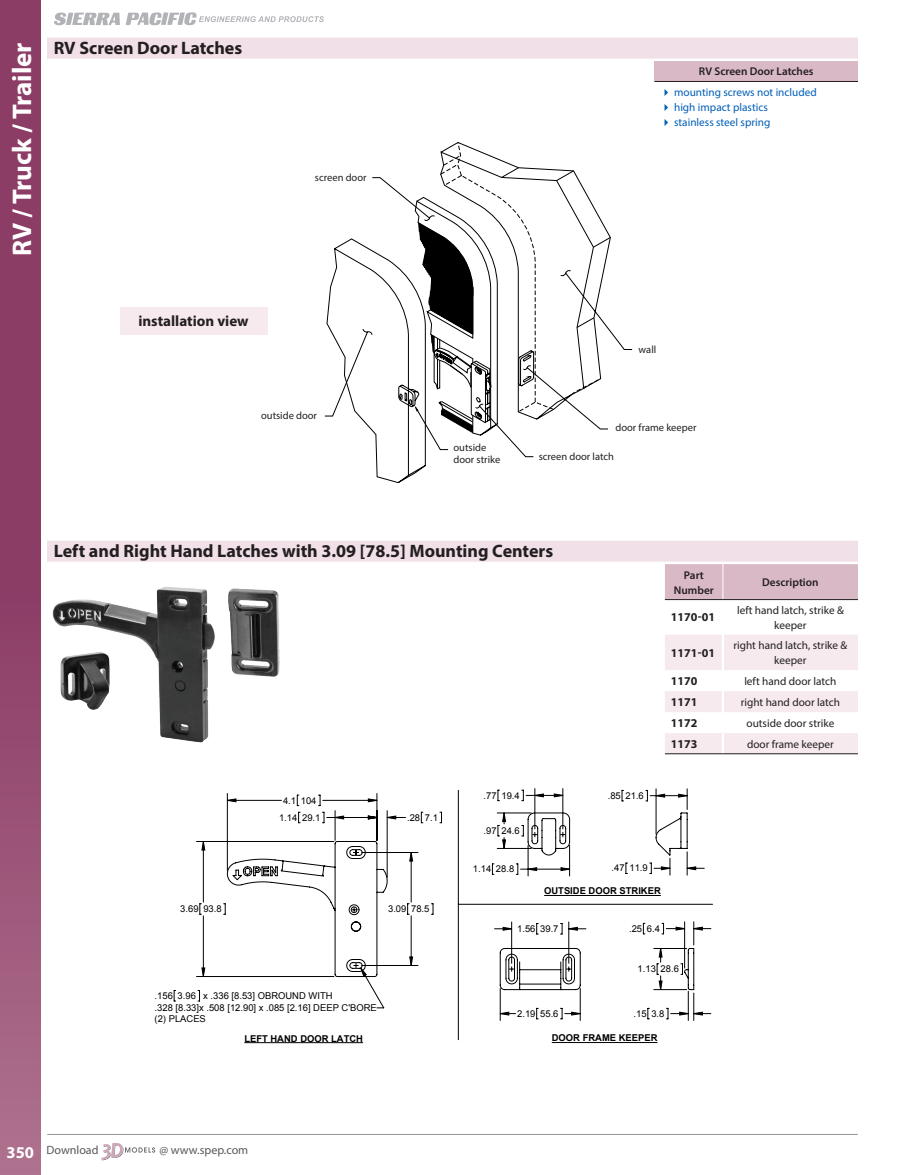
<style>
.page{position:relative;width:905px;height:1175px;background:#fff}
.page>*{position:absolute;margin:0;border:0;box-sizing:border-box;transform-origin:0 0}
.t1{font:700 27px "Myriad Pro";color:#fff}
.H1-PB{font:700 18px "Myriad Pro";color:#231f20}
.sub__headline{font:700 15px "Myriad Pro";color:#231f20}
.Table_Part{font:700 12px "Myriad Pro";color:#231f20}
.t2{font:12px "Myriad Pro";color:#57585a}
.Table_Cell{font:11.25px/15px "Myriad Pro";color:#231f20;text-align:center}
.t3{font:11.25px "Myriad Pro";color:#005fb9}
.Table_Header{font:600 11.25px/15px "Myriad Pro";color:#231f20;text-align:center}
.captions{font:10.5px "Myriad Pro";color:#231f20}
.t4{font:9.45px/12.1px "Arial";color:#000}
.t5{font:700 9.45px "Arial";color:#000}
.s1{font-weight:700;font-size:16.5px;color:#fff}
</style>
<div class="page">
<div style="left:0;top:0;width:40px;height:1174px;background:linear-gradient(to bottom,#83305c,#a66484)"></div>
<svg style="left:54px;top:13px;width:66px;height:12px"></svg>
<svg style="left:126px;top:12px;width:198px;height:13px"></svg>
<svg style="left:101px;top:1143px;width:54px;height:17px"></svg>
<hr style="left:47px;top:1134px;width:810px;height:1px;background:#939598">
<div style="left:47px;top:38px;width:811px;height:21px;background:#f1e0e7"></div>
<div style="left:47px;top:540px;width:811px;height:21px;background:#f1e0e7"></div>
<div style="left:654px;top:61px;width:204px;height:20px;background:#dab9c7"></div>
<hr style="left:654px;top:81px;width:204px;height:1px;background:#231f20">
<div style="left:665px;top:564px;width:193px;height:35px;background:#dab9c7"></div>
<hr style="left:722px;top:564px;width:1px;height:35px;background:#fff">
<svg style="left:665px;top:635px;width:193px;height:120px"></svg>
<hr style="left:721px;top:634px;width:3px;height:36px;background:#fff">
<hr style="left:721px;top:670px;width:3px;height:21px;background:#fff">
<hr style="left:721px;top:691px;width:3px;height:21px;background:#fff">
<hr style="left:721px;top:712px;width:3px;height:21px;background:#fff">
<hr style="left:721px;top:733px;width:3px;height:20px;background:#fff">
<hr style="left:665px;top:599px;width:58px;height:1px;background:#231f20">
<hr style="left:723px;top:599px;width:135px;height:1px;background:#231f20">
<hr style="left:665px;top:753px;width:58px;height:1px;background:#231f20">
<hr style="left:723px;top:753px;width:135px;height:1px;background:#231f20">
<svg style="left:375px;top:450px;width:51px;height:33px"></svg>
<svg style="left:324px;top:177px;width:308px;height:273px"></svg>
<svg style="left:398px;top:142px;width:212px;height:315px"></svg>
<div style="left:120px;top:307px;width:147px;height:27px;background:#f6eaef"></div>
<img style="left:52px;top:587px;width:163px;height:156px">
<img style="left:228px;top:588px;width:52px;height:89px">
<img style="left:56px;top:648px;width:59px;height:64px">
<hr style="left:244px;top:1042px;width:119px;height:1px;background:#000">
<hr style="left:551px;top:1042px;width:106px;height:1px;background:#000">
<hr style="left:458px;top:790px;width:1px;height:249px;background:#000">
<hr style="left:458px;top:904px;width:254px;height:1px;background:#000">
<svg style="left:174px;top:990px;width:2px;height:11px"></svg>
<svg style="left:202px;top:794px;width:500px;height:221px"></svg>
<svg style="left:224px;top:840px;width:164px;height:137px"></svg>
<svg style="left:521px;top:812px;width:49px;height:43px"></svg>
<svg style="left:499px;top:947px;width:82px;height:43px"></svg>
<svg style="left:655px;top:812px;width:33px;height:44px"></svg>
<svg style="left:681px;top:947px;width:13px;height:43px"></svg>
<h1 class="t1" style="left:4px;top:256px;width:215px;rotate:-90deg">RV / Truck / Trailer</h1>
<p class="H1-PB" style="left:54px;top:36px;width:190px">RV Screen Door Latches</p>
<p class="sub__headline" style="left:138px;top:312px;width:112px">installation view</p>
<p class="captions" style="left:315px;top:171px;width:53px">screen door</p>
<p class="captions" style="left:261px;top:409px;width:57px">outside door</p>
<p class="Table_Header" style="left:699px;top:64px;width:116px">RV Screen Door Latches</p>
<p class="t3" style="left:674px;top:85px;width:144px">mounting screws not included</p>
<p class="t3" style="left:674px;top:100px;width:95px">high impact plastics</p>
<p class="t3" style="left:674px;top:115px;width:98px">stainless steel spring</p>
<p class="captions" style="left:453px;top:441px;width:34px">outside</p>
<p class="captions" style="left:453px;top:453px;width:48px">door strike</p>
<p class="captions" style="left:638px;top:343px;width:19px">wall</p>
<p class="captions" style="left:615px;top:421px;width:82px">door frame keeper</p>
<p class="captions" style="left:538px;top:450px;width:77px">screen door latch</p>
<h1 class="H1-PB" style="left:54px;top:539px;width:501px">Left and Right Hand Latches with 3.09 [78.5] Mounting Centers</h1>
<p class="t4" style="left:283px;top:794px;width:35px">4.1 104</p>
<p class="t4" style="left:279px;top:811px;width:43px">1.14 29.1</p>
<p class="t4" style="left:407px;top:811px;width:32px">.28 7.1</p>
<p class="t4" style="left:483px;top:789px;width:38px">.77 19.4</p>
<p class="t4" style="left:483px;top:824px;width:38px">.97 24.6</p>
<p class="t4" style="left:473px;top:863px;width:43px">1.14 28.8</p>
<p class="t4" style="left:607px;top:789px;width:38px">.85 21.6</p>
<p class="Table_Header" style="left:674px;top:567px;width:41px">Part<br>Number</p>
<p class="Table_Header" style="left:762px;top:574px;width:58px">Description</p>
<p class="Table_Part" style="left:671px;top:609px;width:46px">1170-01</p>
<p class="Table_Cell" style="left:737px;top:602px;width:108px">left hand latch, strike &amp; keeper</p>
<p class="Table_Part" style="left:671px;top:645px;width:46px">1171-01</p>
<p class="Table_Cell" style="left:733px;top:637px;width:115px">right hand latch, strike &amp; keeper</p>
<p class="Table_Part" style="left:671px;top:673px;width:28px">1170</p>
<p class="Table_Cell" style="left:744px;top:673px;width:94px">left hand door latch</p>
<p class="Table_Part" style="left:671px;top:694px;width:28px">1171</p>
<p class="Table_Cell" style="left:740px;top:694px;width:101px">right hand door latch</p>
<p class="Table_Part" style="left:671px;top:715px;width:28px">1172</p>
<p class="Table_Cell" style="left:746px;top:715px;width:89px">outside door strike</p>
<p class="Table_Part" style="left:671px;top:736px;width:28px">1173</p>
<p class="Table_Cell" style="left:747px;top:736px;width:88px">door frame keeper</p>
<p class="t4" style="left:611px;top:862px;width:38px">.47 11.9</p>
<p class="t4" style="left:180px;top:902px;width:43px">3.69 93.8</p>
<p class="t4" style="left:388px;top:902px;width:43px">3.09 78.5</p>
<p class="t4" style="left:155px;top:989px;width:224px">.156 3.96 x .336 [8.53] OBROUND WITH<br>.328 [8.33]x .508 [12.90] x .085 [2.16] DEEP C'BORE</p>
<p class="t4" style="left:155px;top:1012px;width:53px">(2) PLACES</p>
<p class="t5" style="left:244px;top:1032px;width:120px">LEFT HAND DOOR LATCH</p>
<p class="t5" style="left:544px;top:884px;width:118px">OUTSIDE DOOR STRIKER</p>
<p class="t4" style="left:517px;top:922px;width:43px">1.56 39.7</p>
<p class="t4" style="left:629px;top:922px;width:32px">.25 6.4</p>
<p class="t4" style="left:637px;top:962px;width:43px">1.13 28.6</p>
<p class="t4" style="left:633px;top:1007px;width:32px">.15 3.8</p>
<p class="t4" style="left:517px;top:1007px;width:43px">2.19 55.6</p>
<p class="t5" style="left:552px;top:1031px;width:107px">DOOR FRAME KEEPER</p>
<p class="t2" style="left:7px;top:1142px;width:93px"><span class="s1">350</span> Download</p>
<p class="t2" style="left:160px;top:1142px;width:90px">@ www.spep.com</p>
</div>
